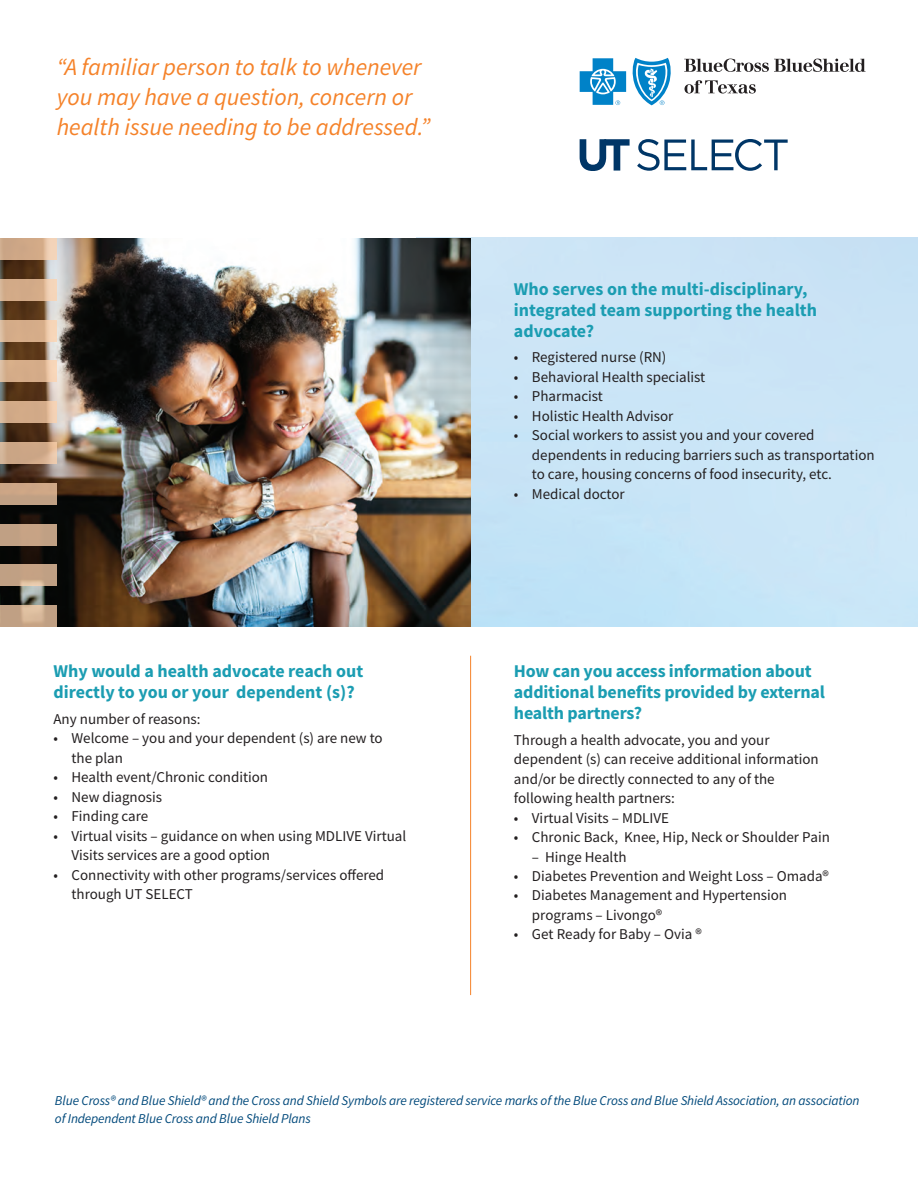
<style>
.page{position:relative;width:918px;height:1188px;background:#fff}
.page>*{position:absolute;margin:0;border:0;box-sizing:border-box;transform-origin:0 0}
.t1{font:italic 24px/30px "Source Sans Pro";color:#f58229}
.t2{font:700 18px/21px "Source Sans Pro";letter-spacing:-.01em;color:#1b9db2}
.t3{font:15px/19.5px "Source Sans Pro";color:#231f20}
.t4{font:italic 13.5px/18px "Source Sans Pro";letter-spacing:-.01em;color:#00497b}
</style>
<div class="page">
<hr style="left:470px;top:656px;width:1px;height:339px;background:#f58229">
<img style="left:0;top:238px;width:471px;height:389px">
<svg style="left:580px;top:139px;width:50px;height:32px"></svg>
<svg style="left:637px;top:139px;width:151px;height:32px"></svg>
<svg style="left:580px;top:58px;width:46px;height:47px"></svg>
<svg style="left:632px;top:58px;width:39px;height:47px"></svg>
<svg style="left:684px;top:59px;width:182px;height:13px"></svg>
<svg style="left:685px;top:80px;width:71px;height:14px"></svg>
<svg style="left:0;top:238px;width:57px;height:22px"></svg>
<svg style="left:0;top:279px;width:57px;height:22px"></svg>
<svg style="left:0;top:320px;width:57px;height:21px"></svg>
<svg style="left:0;top:360px;width:57px;height:22px"></svg>
<svg style="left:0;top:401px;width:57px;height:22px"></svg>
<svg style="left:0;top:442px;width:57px;height:22px"></svg>
<div style="left:0;top:483px;width:57px;height:22px;background:#cba586"></div>
<div style="left:0;top:524px;width:57px;height:21px;background:#c1a084"></div>
<svg style="left:0;top:564px;width:57px;height:22px"></svg>
<svg style="left:0;top:605px;width:57px;height:22px"></svg>
<h1 class="t1" style="left:57px;top:52px;width:375px">“A familiar person to talk to whenever you may have a question, concern or health issue needing to be addressed.”</h1>
<p class="t2" style="left:53px;top:661px;width:311px">Why would a health advocate reach out directly to you or your dependent (s)?</p>
<p class="t3" style="left:53px;top:709px;width:149px">Any number of reasons:</p>
<p class="t3" style="left:71px;top:729px;width:313px;text-indent:-18px">• Welcome – you and your dependent (s) are new to the plan</p>
<p class="t3" style="left:53px;top:768px;width:216px">• Health event/Chronic condition</p>
<p class="t3" style="left:53px;top:787px;width:110px">• New diagnosis</p>
<p class="t3" style="left:53px;top:807px;width:96px">• Finding care</p>
<p class="t3" style="left:71px;top:826px;width:336px;text-indent:-18px">• Virtual visits – guidance on when using MDLIVE Virtual<br>Visits services are a good option</p>
<p class="t3" style="left:71px;top:865px;width:314px;text-indent:-18px">• Connectivity with other programs/services offered through UT SELECT</p>
<p class="t2" style="left:514px;top:278px;width:305px">Who serves on the multi-disciplinary, integrated team supporting the health advocate?</p>
<p class="t3" style="left:514px;top:347px;width:154px">• Registered nurse (RN)</p>
<p class="t3" style="left:514px;top:367px;width:193px">• Behavioral Health specialist</p>
<p class="t3" style="left:514px;top:386px;width:90px">• Pharmacist</p>
<p class="t3" style="left:514px;top:406px;width:161px">• Holistic Health Advisor</p>
<p class="t3" style="left:532px;top:425px;width:344px;text-indent:-18px">• Social workers to assist you and your covered dependents in reducing barriers such as transportation to care, housing concerns of food insecurity, etc.</p>
<p class="t3" style="left:514px;top:484px;width:112px">• Medical doctor</p>
<p class="t2" style="left:514px;top:661px;width:313px">How can you access information about additional benefits provided by external health partners?</p>
<p class="t3" style="left:514px;top:730px;width:306px">Through a health advocate, you and your dependent (s) can receive additional information and/or be directly connected to any of the following health partners:</p>
<p class="t3" style="left:514px;top:808px;width:157px">• Virtual Visits – MDLIVE</p>
<p class="t3" style="left:514px;top:828px;width:318px">• Chronic Back, Knee, Hip, Neck or Shoulder Pain</p>
<p class="t3" style="left:532px;top:847px;width:96px">– Hinge Health</p>
<p class="t3" style="left:514px;top:867px;width:317px">• Diabetes Prevention and Weight Loss – Omada®</p>
<p class="t3" style="left:532px;top:886px;width:257px;text-indent:-18px">• Diabetes Management and Hypertension programs – Livongo®</p>
<p class="t3" style="left:514px;top:925px;width:189px">• Get Ready for Baby – Ovia ®</p>
<p class="t4" style="left:55px;top:1092px;width:806px">Blue Cross® and Blue Shield® and the Cross and Shield Symbols are registered service marks of the Blue Cross and Blue Shield Association, an association of Independent Blue Cross and Blue Shield Plans</p>
</div>
